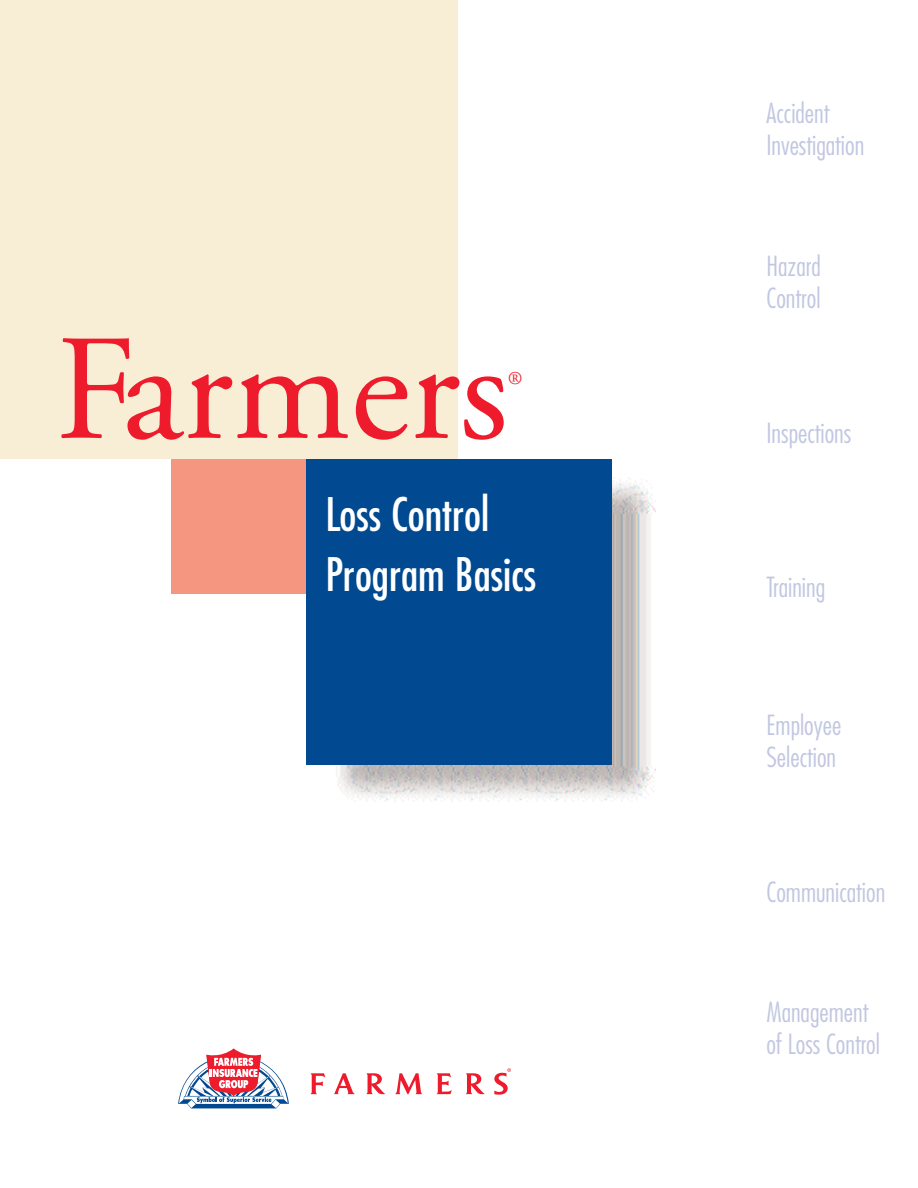
<style>
.page{position:relative;width:918px;height:1188px;background:#fff}
.page>*{position:absolute;margin:0;border:0;box-sizing:border-box;transform-origin:0 0}
.t1{font:150px "Adobe Garamond";color:#ee1b2c}
.t2{font:condensed 45px/60px "Futura";color:#fff}
.t3{font:300 condensed 27px/32.4px "Futura";color:#c1c7e1}
.t4{font:18px "Adobe Garamond";color:#ee1b2c}
</style>
<div class="page">
<img style="left:336px;top:479px;width:320px;height:323px">
<div style="left:0;top:0;width:458px;height:459px;background:#f7eed5"></div>
<div style="left:306px;top:459px;width:306px;height:306px;background:#014990"></div>
<div style="left:171px;top:459px;width:135px;height:135px;background:#f59680"></div>
<svg style="left:310px;top:1073px;width:15px;height:21px"></svg>
<svg style="left:366px;top:1073px;width:19px;height:21px"></svg>
<svg style="left:466px;top:1073px;width:19px;height:21px"></svg>
<svg style="left:436px;top:1073px;width:16px;height:21px"></svg>
<svg style="left:334px;top:1073px;width:21px;height:21px"></svg>
<svg style="left:395px;top:1073px;width:27px;height:21px"></svg>
<svg style="left:494px;top:1068px;width:17px;height:27px"></svg>
<svg style="left:178px;top:1048px;width:111px;height:60px"></svg>
<h1 class="t1" style="left:56px;top:330px;width:454px">Farmers</h1>
<p class="t4" style="left:508px;top:371px;width:16px">®</p>
<h2 class="t2" style="left:326px;top:488px;width:212px">Loss Control<br>Program Basics</h2>
<p class="t3" style="left:766px;top:99px;width:99px">Accident<br>Investigation</p>
<p class="t3" style="left:766px;top:252px;width:56px">Hazard<br>Control</p>
<p class="t3" style="left:766px;top:418px;width:86px">Inspections</p>
<p class="t3" style="left:766px;top:573px;width:60px">Training</p>
<p class="t3" style="left:766px;top:711px;width:76px">Employee<br>Selection</p>
<p class="t3" style="left:766px;top:877px;width:120px">Communication</p>
<p class="t3" style="left:766px;top:997px;width:115px">Management of Loss Control</p>
</div>
